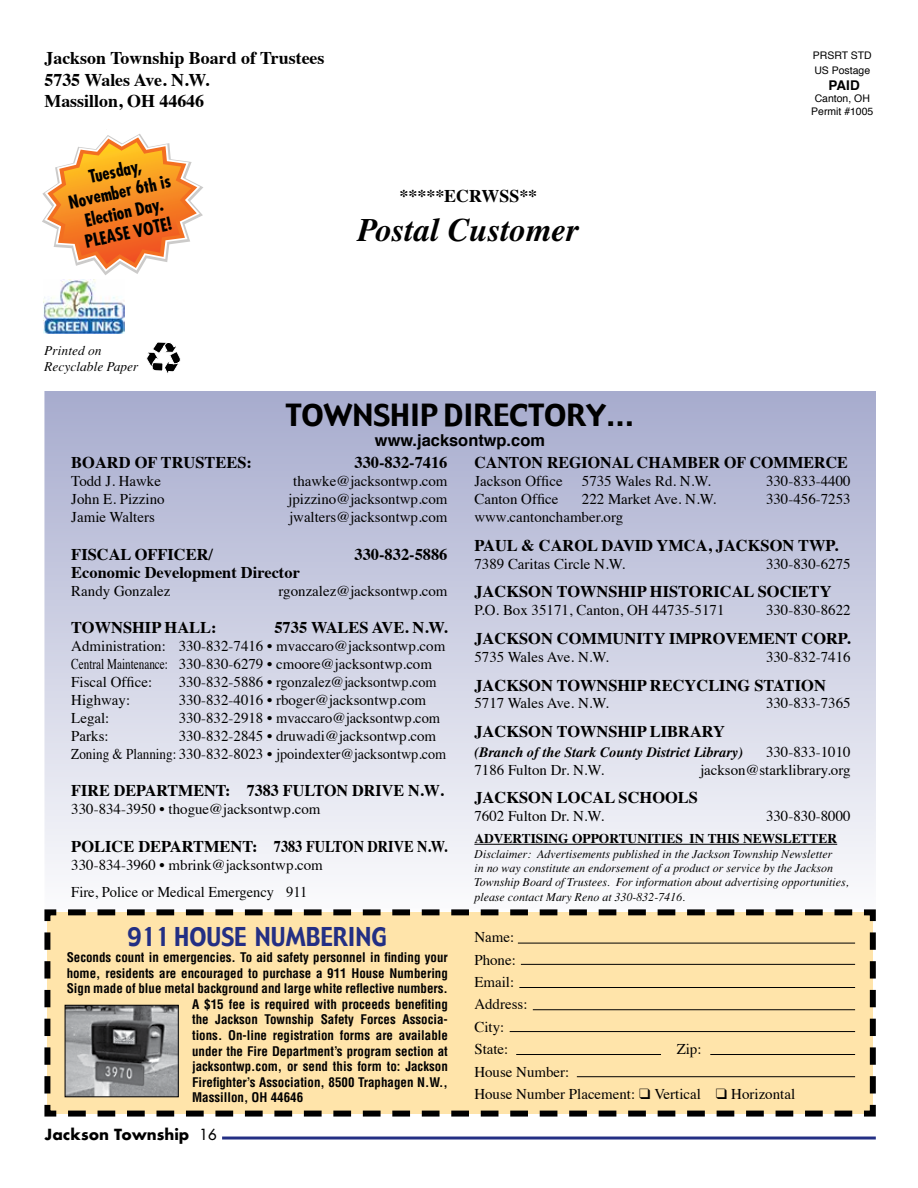
<style>
.page{position:relative;width:918px;height:1188px;background:#fff}
.page>*{position:absolute;margin:0;border:0;box-sizing:border-box;transform-origin:0 0}
.t1{font:italic 700 32.85px "Times";color:#000}
.t2{font:29.85px "Gadget";color:#000}
.t3{font:25.35px "Gadget";color:#232f84;scale:.9 1}
.t4{font:700 17.85px/21.5px "Times";color:#000}
.t5{font:700 condensed 17.4px/21px "Futura";color:#000;text-align:center}
.t6{font:700 16.35px "Times";color:#000}
.t7{font:700 16.35px "Helvetica";color:#000}
.t8{font:15px/22.4px "Times";color:#000}
.t9{font:700 15px "Futura";color:#000}
.t10{font:italic 700 14.4px "Times";color:#000}
.t11{font:700 13.5px "Times";color:#000}
.t12{font:italic 13.5px/16px "Times";color:#000}
.t13{font:700 13.5px "Helvetica";color:#000}
.t14{font:700 condensed 13.05px "Helvetica";color:#000}
.t15{font:italic 12px/14.4px "Times";color:#000}
.t16{font:10.5px/14.4px "Helvetica";color:#000}
.s1{font-weight:400}
</style>
<div class="page">
<div style="left:45px;top:392px;width:830px;height:518px;background:linear-gradient(to bottom,#a7acce,#fbfbfc)"></div>
<hr style="left:222px;top:1137px;width:654px;height:3px;background:#232f84">
<hr style="left:474px;top:844px;width:363px;height:1px;background:#000">
<svg style="left:44px;top:906px;width:832px;height:211px;background:#f2d9a4"></svg>
<hr style="left:518px;top:943px;width:337px;height:1px;background:#000">
<hr style="left:521px;top:964px;width:334px;height:1px;background:#000">
<hr style="left:519px;top:987px;width:336px;height:1px;background:#000">
<hr style="left:533px;top:1009px;width:322px;height:1px;background:#000">
<hr style="left:510px;top:1031px;width:345px;height:1px;background:#000">
<hr style="left:710px;top:1054px;width:145px;height:1px;background:#000">
<hr style="left:516px;top:1054px;width:145px;height:1px;background:#000">
<hr style="left:577px;top:1076px;width:278px;height:1px;background:#000">
<img style="left:44px;top:296px;width:80px;height:37px">
<div style="left:142px;top:337px;width:43px;height:43px;border:1px solid #fff;border-radius:50%"></div>
<svg style="left:145px;top:342px;width:36px;height:38px"></svg>
<img style="left:67px;top:1007px;width:110px;height:88px">
<div style="left:65px;top:1005px;width:114px;height:92px;border:1px solid #000"></div>
<svg style="left:42px;top:134px;width:161px;height:162px"></svg>
<p class="t4" style="left:44px;top:46px;width:282px">Jackson Township Board of Trustees<br>5735 Wales Ave. N.W.<br>Massillon, OH 44646</p>
<p class="t5" style="left:62px;top:171px;width:106px;rotate:-12deg">Tuesday,<br>November 6th is<br>Election Day.<br>PLEASE VOTE!</p>
<p class="t4" style="left:400px;top:183px;width:139px">*****ECRWSS**</p>
<h1 class="t1" style="left:358px;top:211px;width:223px">Postal Customer</h1>
<p class="t12" style="left:44px;top:343px;width:96px">Printed on<br>Recyclable Paper</p>
<h2 class="t2" style="left:286px;top:396px;width:350px">TOWNSHIP DIRECTORY...</h2>
<p class="t7" style="left:375px;top:427px;width:172px">www.jacksontwp.com</p>
<p class="t16" style="left:813px;top:49px;width:60px">PRSRT STD<br>US Postage</p>
<p class="t13" style="left:829px;top:74px;width:33px">PAID</p>
<p class="t16" style="left:811px;top:93px;width:64px;line-height:12.6px;text-align:center">Canton, OH<br>Permit #1005</p>
<p class="t6" style="left:71px;top:447px;width:182px">BOARD OF TRUSTEES:</p>
<p class="t6" style="left:354px;top:447px;width:95px">330-832-7416</p>
<p class="t8" style="left:71px;top:469px;width:91px">Todd J. Hawke</p>
<p class="t8" style="left:293px;top:469px;width:156px">thawke@jacksontwp.com</p>
<p class="t8" style="left:71px;top:487px;width:95px">John E. Pizzino</p>
<p class="t8" style="left:288px;top:487px;width:161px">jpizzino@jacksontwp.com</p>
<p class="t8" style="left:71px;top:505px;width:85px">Jamie Walters</p>
<p class="t8" style="left:289px;top:505px;width:160px">jwalters@jacksontwp.com</p>
<p class="t6" style="left:71px;top:539px;width:143px">FISCAL OFFICER/</p>
<p class="t6" style="left:354px;top:539px;width:95px">330-832-5886</p>
<p class="t6" style="left:71px;top:556px;width:230px">Economic Development Director</p>
<p class="t8" style="left:71px;top:578px;width:101px">Randy Gonzalez</p>
<p class="t8" style="left:279px;top:578px;width:170px">rgonzalez@jacksontwp.com</p>
<p class="t6" style="left:71px;top:612px;width:147px">TOWNSHIP HALL:</p>
<p class="t6" style="left:274px;top:612px;width:175px">5735 WALES AVE. N.W.</p>
<p class="t8" style="left:71px;top:636px;width:375px;line-height:17.9px">Administration: 330-832-7416 • mvaccaro@jacksontwp.com<br>Central Maintenance: 330-830-6279 • cmoore@jacksontwp.com<br>Fiscal Office:</p>
<p class="t8" style="left:179px;top:669px;width:259px">330-832-5886 • rgonzalez@jacksontwp.com</p>
<p class="t8" style="left:71px;top:687px;width:60px">Highway:</p>
<p class="t8" style="left:179px;top:687px;width:249px">330-832-4016 • rboger@jacksontwp.com</p>
<p class="t8" style="left:71px;top:705px;width:40px">Legal:</p>
<p class="t8" style="left:179px;top:705px;width:263px">330-832-2918 • mvaccaro@jacksontwp.com</p>
<p class="t8" style="left:71px;top:723px;width:39px">Parks:</p>
<p class="t8" style="left:71px;top:725px;width:377px;line-height:17.9px;text-indent:107px">330-832-2845 • druwadi@jacksontwp.com<br>Zoning &amp; Planning: 330-832-8023 • jpoindexter@jacksontwp.com</p>
<p class="t6" style="left:71px;top:775px;width:374px">FIRE DEPARTMENT: 7383 FULTON DRIVE N.W.</p>
<p class="t8" style="left:71px;top:797px;width:251px">330-834-3950 • thogue@jacksontwp.com</p>
<p class="t6" style="left:71px;top:831px;width:378px">POLICE DEPARTMENT: 7383 FULTON DRIVE N.W.</p>
<p class="t8" style="left:71px;top:850px;width:253px;line-height:26.8px">330-834-3960 • mbrink@jacksontwp.com<br>Fire, Police or Medical Emergency 911</p>
<h3 class="t3" style="left:128px;top:921px;width:290px">911 HOUSE NUMBERING</h3>
<p class="t14" style="left:67px;top:949px;width:383px">Seconds count in emergencies. To aid safety personnel in finding your</p>
<p class="t14" style="left:67px;top:965px;width:383px">home, residents are encouraged to purchase a 911 House Numbering</p>
<p class="t14" style="left:67px;top:981px;width:383px">Sign made of blue metal background and large white reflective numbers.</p>
<p class="t14" style="left:192px;top:996px;width:257px">A $15 fee is required with proceeds benefiting</p>
<p class="t14" style="left:192px;top:1012px;width:257px">the Jackson Township Safety Forces Associa-</p>
<p class="t14" style="left:192px;top:1027px;width:257px">tions. On-line registration forms are available</p>
<p class="t14" style="left:192px;top:1043px;width:257px">under the Fire Department’s program section at</p>
<p class="t14" style="left:192px;top:1058px;width:257px">jacksontwp.com, or send this form to: Jackson</p>
<p class="t14" style="left:192px;top:1074px;width:257px">Firefighter’s Association, 8500 Traphagen N.W.,</p>
<p class="t14" style="left:192px;top:1090px;width:113px">Massillon, OH 44646</p>
<p class="t9" style="left:44px;top:1123px;width:174px">Jackson Township <span class="s1">16</span></p>
<p class="t6" style="left:474px;top:447px;width:375px">CANTON REGIONAL CHAMBER OF COMMERCE</p>
<p class="t8" style="left:474px;top:469px;width:90px">Jackson Office</p>
<p class="t8" style="left:582px;top:469px;width:131px">5735 Wales Rd. N.W.</p>
<p class="t8" style="left:766px;top:469px;width:86px">330-833-4400</p>
<p class="t8" style="left:474px;top:487px;width:86px">Canton Office</p>
<p class="t8" style="left:582px;top:487px;width:136px">222 Market Ave. N.W.</p>
<p class="t8" style="left:766px;top:487px;width:86px">330-456-7253</p>
<p class="t8" style="left:474px;top:505px;width:150px">www.cantonchamber.org</p>
<p class="t6" style="left:474px;top:530px;width:365px">PAUL &amp; CAROL DAVID YMCA, JACKSON TWP.</p>
<p class="t8" style="left:474px;top:551px;width:152px">7389 Caritas Circle N.W.</p>
<p class="t8" style="left:766px;top:551px;width:86px">330-830-6275</p>
<p class="t6" style="left:474px;top:576px;width:359px">JACKSON TOWNSHIP HISTORICAL SOCIETY</p>
<p class="t8" style="left:474px;top:598px;width:252px">P.O. Box 35171, Canton, OH 44735-5171</p>
<p class="t8" style="left:766px;top:598px;width:86px">330-830-8622</p>
<p class="t6" style="left:474px;top:623px;width:378px">JACKSON COMMUNITY IMPROVEMENT CORP.</p>
<p class="t8" style="left:474px;top:644px;width:136px">5735 Wales Ave. N.W.</p>
<p class="t8" style="left:766px;top:644px;width:86px">330-832-7416</p>
<p class="t6" style="left:474px;top:669px;width:353px">JACKSON TOWNSHIP RECYCLING STATION</p>
<p class="t8" style="left:474px;top:691px;width:136px">5717 Wales Ave. N.W.</p>
<p class="t8" style="left:766px;top:691px;width:86px">330-833-7365</p>
<p class="t6" style="left:474px;top:716px;width:252px">JACKSON TOWNSHIP LIBRARY</p>
<p class="t10" style="left:474px;top:744px;width:271px">(Branch of the Stark County District Library)</p>
<p class="t8" style="left:766px;top:739px;width:86px">330-833-1010</p>
<p class="t8" style="left:474px;top:757px;width:131px">7186 Fulton Dr. N.W.</p>
<p class="t8" style="left:700px;top:757px;width:152px">jackson@starklibrary.org</p>
<p class="t6" style="left:474px;top:782px;width:225px">JACKSON LOCAL SCHOOLS</p>
<p class="t8" style="left:474px;top:804px;width:131px">7602 Fulton Dr. N.W.</p>
<p class="t8" style="left:766px;top:804px;width:86px">330-830-8000</p>
<p class="t11" style="left:474px;top:826px;width:364px">ADVERTISING OPPORTUNITIES IN THIS NEWSLETTER</p>
<p class="t15" style="left:474px;top:846px;width:376px">Disclaimer: Advertisements published in the Jackson Township Newsletter<br>in no way constitute an endorsement of a product or service by the Jackson Township Board of Trustees. For information about advertising opportunities, please contact Mary Reno at 330-832-7416.</p>
<p class="t8" style="left:474px;top:925px;width:55px">Name:<br>Phone:<br>Email:<br>Address:<br>City:<br>State:</p>
<p class="t8" style="left:677px;top:1037px;width:26px">Zip:</p>
<p class="t8" style="left:474px;top:1059px;width:322px">House Number:<br>House Number Placement: ❑ Vertical ❑ Horizontal</p>
</div>
